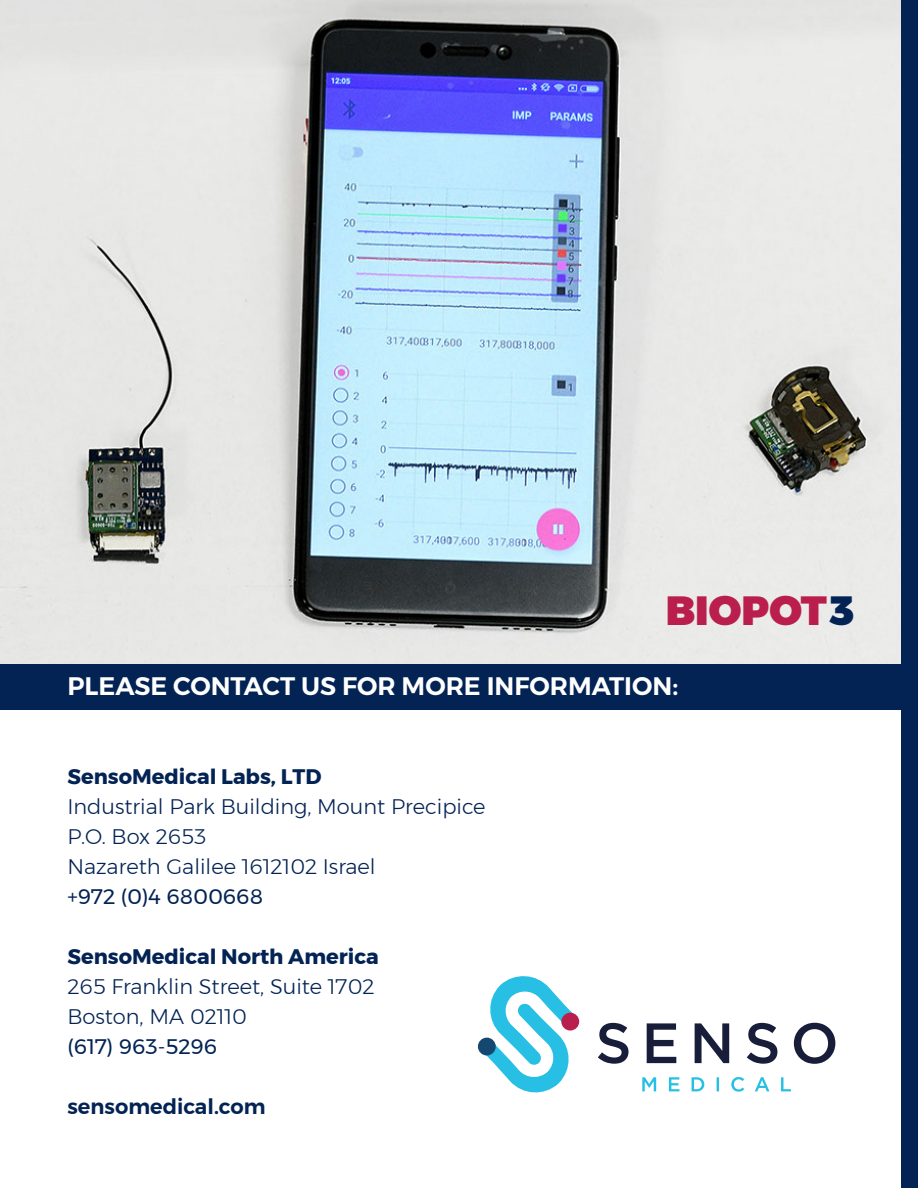
<style>
.page{position:relative;width:918px;height:1188px;background:#fff}
.page>*{position:absolute;margin:0;border:0;box-sizing:border-box;transform-origin:0 0}
.t1{font:900 40.8px "Montserrat";color:#b91e4c}
.t2{font:600 25.2px "Montserrat";color:#fff}
.t3{font:300 21px "Montserrat";color:#032354}
.t4{font:700 21px "Montserrat";color:#032354}
.t5{font:21px "Montserrat";color:#032354}
.t6{font:600 21px "Montserrat";color:#032354}
.s1{color:#032354}
</style>
<div class="page">
<img style="left:0;top:0;width:902px;height:664px">
<svg style="left:480px;top:976px;width:99px;height:117px"></svg>
<svg style="left:598px;top:1023px;width:237px;height:41px"></svg>
<svg style="left:642px;top:1077px;width:149px;height:15px"></svg>
<div style="left:561px;top:1013px;width:18px;height:18px;background:#b91e4c;border-radius:50%"></div>
<div style="left:478px;top:1038px;width:18px;height:17px;background:#154870;border-radius:50%"></div>
<div style="left:0;top:664px;width:918px;height:46px;background:#032354"></div>
<div style="left:902px;top:0;width:16px;height:1188px;background:#032354"></div>
<p class="t1" style="left:666px;top:577px;width:190px">BIOPOT<span class="s1">3</span></p>
<p class="t2" style="left:68px;top:666px;width:612px">PLEASE CONTACT US FOR MORE INFORMATION:</p>
<p class="t4" style="left:68px;top:760px;width:255px">SensoMedical Labs, LTD</p>
<p class="t3" style="left:68px;top:791px;width:420px">Industrial Park Building, Mount Precipice</p>
<p class="t3" style="left:68px;top:821px;width:140px">P.O. Box 2653</p>
<p class="t3" style="left:68px;top:851px;width:310px">Nazareth Galilee 1612102 Israel</p>
<p class="t5" style="left:68px;top:881px;width:197px">+972 (0)4 6800668</p>
<p class="t4" style="left:68px;top:940px;width:313px">SensoMedical North America</p>
<p class="t3" style="left:68px;top:971px;width:308px">265 Franklin Street, Suite 1702</p>
<p class="t3" style="left:68px;top:1001px;width:181px">Boston, MA 02110</p>
<p class="t5" style="left:68px;top:1031px;width:151px">(617) 963-5296</p>
<p class="t6" style="left:68px;top:1090px;width:200px">sensomedical.com</p>
</div>
